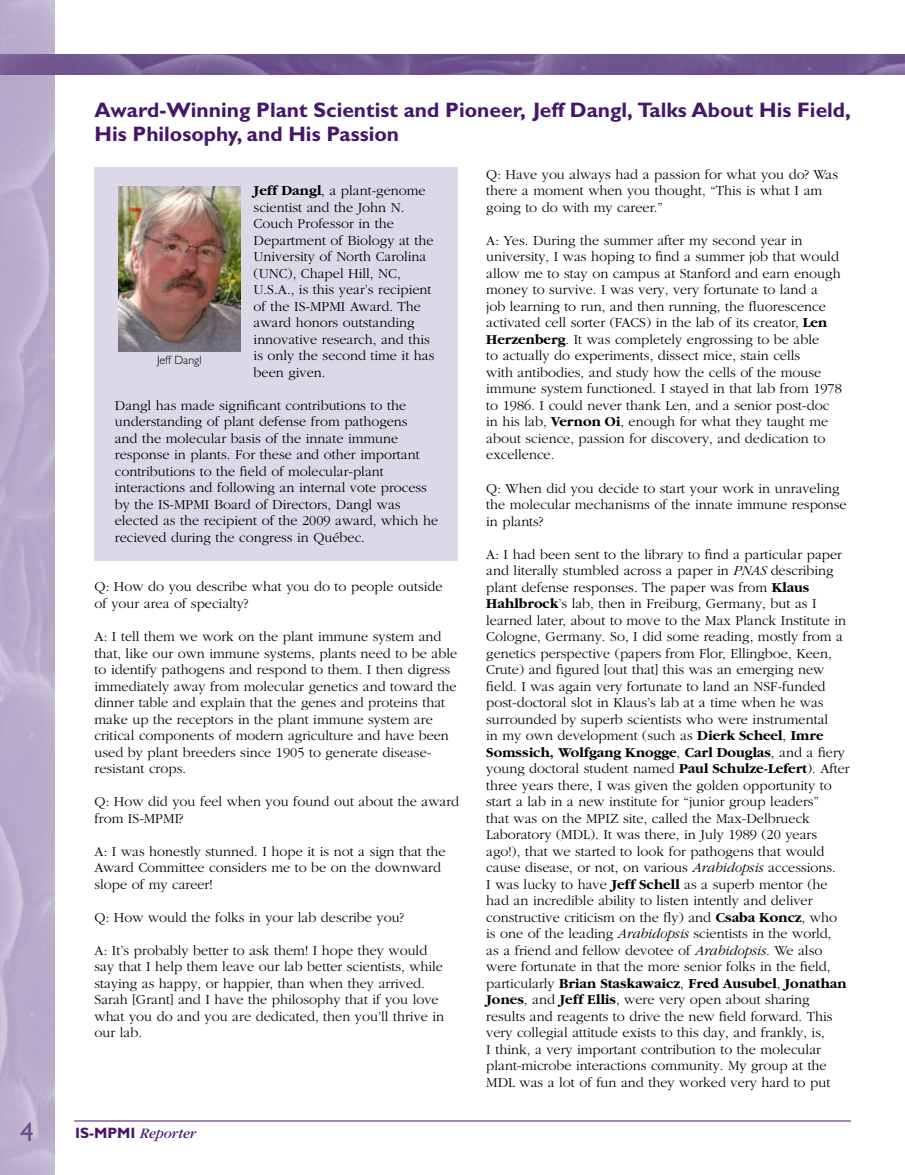
<style>
.page{position:relative;width:905px;height:1175px;background:#fff}
.page>*{position:absolute;margin:0;border:0;box-sizing:border-box;transform-origin:0 0}
.t1{font:27px "Gill Sans";color:#6b4f8b}
.t2{font:700 21px/24px "Gill Sans";color:#46166b}
.t3{font:italic 15px "Garamond";color:#46166b}
.t4{font:300 14.25px/16.5px "Garamond";color:#000}
.t5{font:300 12px "Gill Sans";color:#000}
.s1{font-weight:700}
.s2{font-family:"Gill Sans";font-weight:700;font-style:normal}
.s3{font-style:italic}
</style>
<div class="page">
<img style="left:0;top:0;width:54px;height:1174px">
<img style="left:0;top:54px;width:904px;height:20px">
<hr style="left:74px;top:1120px;width:776px;height:1px;background:#46166b">
<div style="left:94px;top:168px;width:364px;height:393px;background:#ddd8e7"></div>
<img style="left:118px;top:186px;width:122px;height:165px">
<h2 class="t2" style="left:94px;top:98px;width:757px">Award-Winning Plant Scientist and Pioneer, Jeff Dangl, Talks About His Field,<br>His Philosophy, and His Passion</h2>
<p class="t4" style="left:254px;top:183px;width:182px"><span class="s1">Jeff Dangl</span>, a plant-genome scientist and the John N.<br>Couch Professor in the<br>Department of Biology at the<br>University of North Carolina (UNC), Chapel Hill, NC,<br>U.S.A., is this year’s recipient of the IS-MPMI Award. The award honors outstanding innovative research, and this is only the second time it has been given.</p>
<p class="t4" style="left:115px;top:397px;width:325px">Dangl has made significant contributions to the understanding of plant defense from pathogens<br>and the molecular basis of the innate immune response in plants. For these and other important contributions to the field of molecular-plant interactions and following an internal vote process by the IS-MPMI Board of Directors, Dangl was elected as the recipient of the 2009 award, which he recieved during the congress in Québec.</p>
<p class="t4" style="left:94px;top:579px;width:349px">Q: How do you describe what you do to people outside of your area of specialty?</p>
<p class="t4" style="left:94px;top:628px;width:364px">A: I tell them we work on the plant immune system and that, like our own immune systems, plants need to be able to identify pathogens and respond to them. I then digress immediately away from molecular genetics and toward the dinner table and explain that the genes and proteins that make up the receptors in the plant immune system are critical components of modern agriculture and have been used by plant breeders since 1905 to generate disease&shy;resistant crops.</p>
<p class="t4" style="left:94px;top:793px;width:366px">Q: How did you feel when you found out about the award from IS-MPMI?</p>
<p class="t4" style="left:94px;top:843px;width:352px">A: I was honestly stunned. I hope it is not a sign that the<br>Award Committee considers me to be on the downward slope of my career!</p>
<p class="t4" style="left:94px;top:909px;width:311px">Q: How would the folks in your lab describe you?</p>
<p class="t4" style="left:94px;top:942px;width:351px">A: It’s probably better to ask them! I hope they would say that I help them leave our lab better scientists, while staying as happy, or happier, than when they arrived.<br>Sarah [Grant] and I have the philosophy that if you love what you do and you are dedicated, then you’ll thrive in our lab.</p>
<p class="t5" style="left:157px;top:353px;width:46px">Jeff Dangl</p>
<h1 class="t1" style="left:20px;top:1116px;width:15px">4</h1>
<p class="t3" style="left:75px;top:1125px;width:123px"><span class="s2">IS-MPMI</span> Reporter</p>
<p class="t4" style="left:486px;top:166px;width:353px">Q: Have you always had a passion for what you do? Was there a moment when you thought, “This is what I am going to do with my career.”</p>
<p class="t4" style="left:486px;top:232px;width:357px">A: Yes. During the summer after my second year in university, I was hoping to find a summer job that would allow me to stay on campus at Stanford and earn enough money to survive. I was very, very fortunate to land a<br>job learning to run, and then running, the fluorescence activated cell sorter (FACS) in the lab of its creator, <span class="s1">Len Herzenberg</span>. It was completely engrossing to be able<br>to actually do experiments, dissect mice, stain cells<br>with antibodies, and study how the cells of the mouse immune system functioned. I stayed in that lab from 1978 to 1986. I could never thank Len, and a senior post-doc in his lab, <span class="s1">Vernon Oi</span>, enough for what they taught me about science, passion for discovery, and dedication to excellence.</p>
<p class="t4" style="left:486px;top:480px;width:362px">Q: When did you decide to start your work in unraveling the molecular mechanisms of the innate immune response in plants?</p>
<p class="t4" style="left:486px;top:546px;width:365px">A: I had been sent to the library to find a particular paper and literally stumbled across a paper in <span class="s3">PNAS</span> describing plant defense responses. The paper was from <span class="s1">Klaus Hahlbrock</span>’s lab, then in Freiburg, Germany, but as I learned later, about to move to the Max Planck Institute in Cologne, Germany. So, I did some reading, mostly from a genetics perspective (papers from Flor, Ellingboe, Keen, Crute) and figured [out that] this was an emerging new field. I was again very fortunate to land an NSF-funded post-doctoral slot in Klaus’s lab at a time when he was surrounded by superb scientists who were instrumental<br>in my own development (such as <span class="s1">Dierk Scheel</span>, <span class="s1">Imre Somssich, Wolfgang Knogge</span>, <span class="s1">Carl Douglas</span>, and a fiery young doctoral student named <span class="s1">Paul Schulze-Lefert</span>). After three years there, I was given the golden opportunity to start a lab in a new institute for “junior group leaders”<br>that was on the MPIZ site, called the Max-Delbrueck Laboratory (MDL). It was there, in July 1989 (20 years ago!), that we started to look for pathogens that would cause disease, or not, on various <span class="s3">Arabidopsis</span> accessions.<br>I was lucky to have <span class="s1">Jeff Schell</span> as a superb mentor (he had an incredible ability to listen intently and deliver constructive criticism on the fly) and <span class="s1">Csaba Koncz</span>, who is one of the leading <span class="s3">Arabidopsis</span> scientists in the world,<br>as a friend and fellow devotee of <span class="s3">Arabidopsis</span>. We also were fortunate in that the more senior folks in the field, particularly <span class="s1">Brian Staskawaicz</span>, <span class="s1">Fred Ausubel</span>, <span class="s1">Jonathan Jones</span>, and <span class="s1">Jeff Ellis</span>, were very open about sharing results and reagents to drive the new field forward. This very collegial attitude exists to this day, and frankly, is,<br>I think, a very important contribution to the molecular plant-microbe interactions community. My group at the MDL was a lot of fun and they worked very hard to put</p>
</div>
